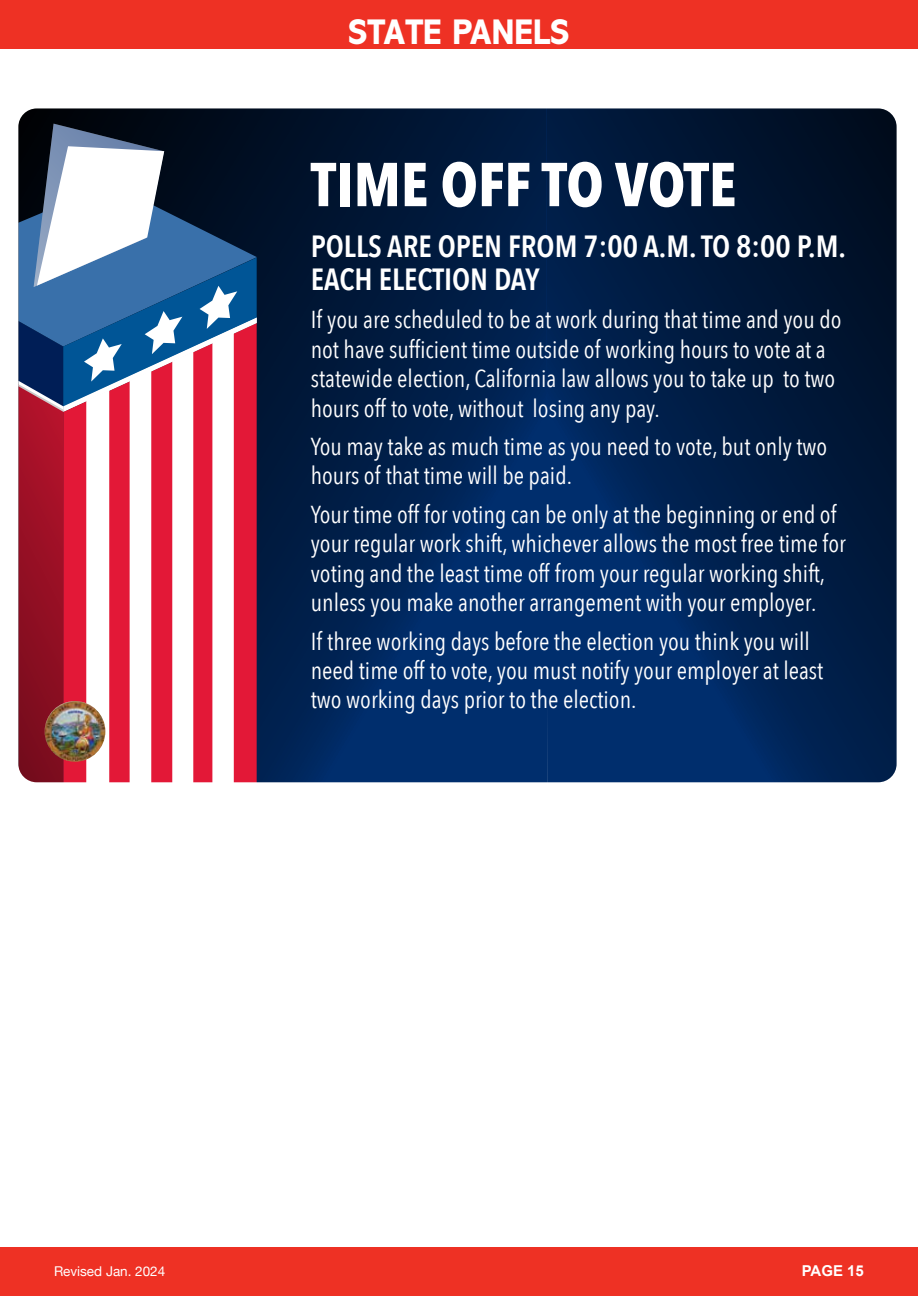
<style>
.page{position:relative;width:918px;height:1296px;background:#fff}
.page>*{position:absolute;margin:0;border:0;box-sizing:border-box;transform-origin:0 0}
.t1{font:700 61.2px "Avenir Next Condensed";color:#fff}
.t2{font:800 36px "Abadi MT Pro";color:#fff;scale:.9 1}
.t3{font:600 30.6px/32.7px "Avenir Next Condensed";color:#fff}
.t4{font:24.45px/29.4px "Avenir Next Condensed";color:#fff}
.t5{font:700 15px "Arial";color:#fff}
.t6{font:13.5px "Helvetica Neue";color:#fff}
</style>
<div class="page">
<div style="left:0;top:0;width:918px;height:49px;background:#ee3124"></div>
<div style="left:0;top:1247px;width:918px;height:49px;background:#ee3124"></div>
<svg style="left:18px;top:108px;width:528px;height:674px;background:#00204c"></svg>
<svg style="left:18px;top:124px;width:239px;height:658px"></svg>
<img style="left:45px;top:701px;width:60px;height:61px;border-radius:30px">
<svg style="left:546px;top:108px;width:351px;height:674px;background:#001e49"></svg>
<h2 class="t2" style="left:349px;top:12px;width:247px">STATE PANELS</h2>
<h1 class="t1" style="left:311px;top:147px;width:427px">TIME OFF TO VOTE</h1>
<p class="t3" style="left:311px;top:229px;width:537px">POLLS ARE OPEN FROM 7:00 A.M. TO 8:00 P.M.<br>EACH ELECTION DAY</p>
<p class="t4" style="left:311px;top:304px;width:532px">If you are scheduled to be at work during that time and you do not have sufficient time outside of working hours to vote at a statewide election, California law allows you to take up to two hours off to vote, without losing any pay.</p>
<p class="t4" style="left:311px;top:431px;width:518px">You may take as much time as you need to vote, but only two hours of that time will be paid.</p>
<p class="t4" style="left:311px;top:499px;width:537px">Your time off for voting can be only at the beginning or end of your regular work shift, whichever allows the most free time for voting and the least time off from your regular working shift, unless you make another arrangement with your employer.</p>
<p class="t4" style="left:311px;top:625px;width:514px">If three working days before the election you think you will need time off to vote, you must notify your employer at least two working days prior to the election.</p>
<p class="t6" style="left:54px;top:1262px;width:113px">Revised Jan. 2024</p>
<p class="t5" style="left:802px;top:1261px;width:64px">PAGE 15</p>
</div>
